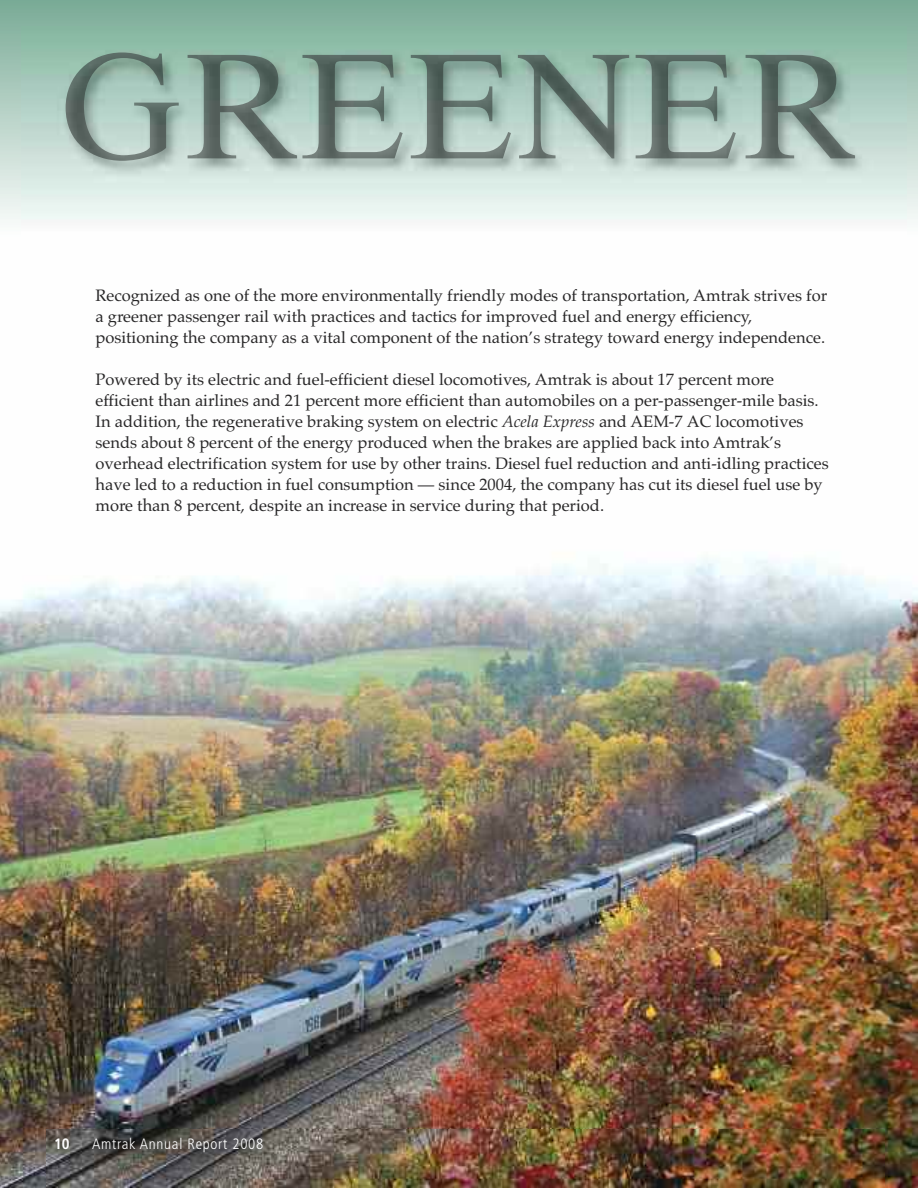
<style>
.page{position:relative;width:918px;height:1188px;background:#fff}
.page>*{position:absolute;margin:0;border:0;box-sizing:border-box;transform-origin:0 0}
.t1{font:16.5px/21px "Palatino";color:#272627}
.t2{font:300 condensed 15px "Frutiger";letter-spacing:.05em;color:#fff}
.t3{font:700 condensed 15px "Frutiger";color:#fff}
.s1{font-style:italic}
</style>
<div class="page">
<img style="left:0;top:557px;width:918px;height:630px">
<img style="left:66px;top:52px;width:789px;height:109px">
<img style="left:46px;top:1129px;width:839px;height:59px">
<p class="t1" style="left:96px;top:285px;width:733px">Recognized as one of the more environmentally friendly modes of transportation, Amtrak strives for a greener passenger rail with practices and tactics for improved fuel and energy efficiency, positioning the company as a vital component of the nation’s strategy toward energy independence.</p>
<p class="t1" style="left:96px;top:369px;width:735px">Powered by its electric and fuel-efficient diesel locomotives, Amtrak is about 17 percent more efficient than airlines and 21 percent more efficient than automobiles on a per-passenger-mile basis.<br>In addition, the regenerative braking system on electric <span class="s1">Acela Express</span> and AEM-7 AC locomotives sends about 8 percent of the energy produced when the brakes are applied back into Amtrak’s overhead electrification system for use by other trains. Diesel fuel reduction and anti-idling practices have led to a reduction in fuel consumption — since 2004, the company has cut its diesel fuel use by more than 8 percent, despite an increase in service during that period.</p>
<p class="t3" style="left:54px;top:1138px;width:17px">10</p>
<p class="t2" style="left:92px;top:1138px;width:173px">Amtrak Annual Report 2008</p>
</div>
